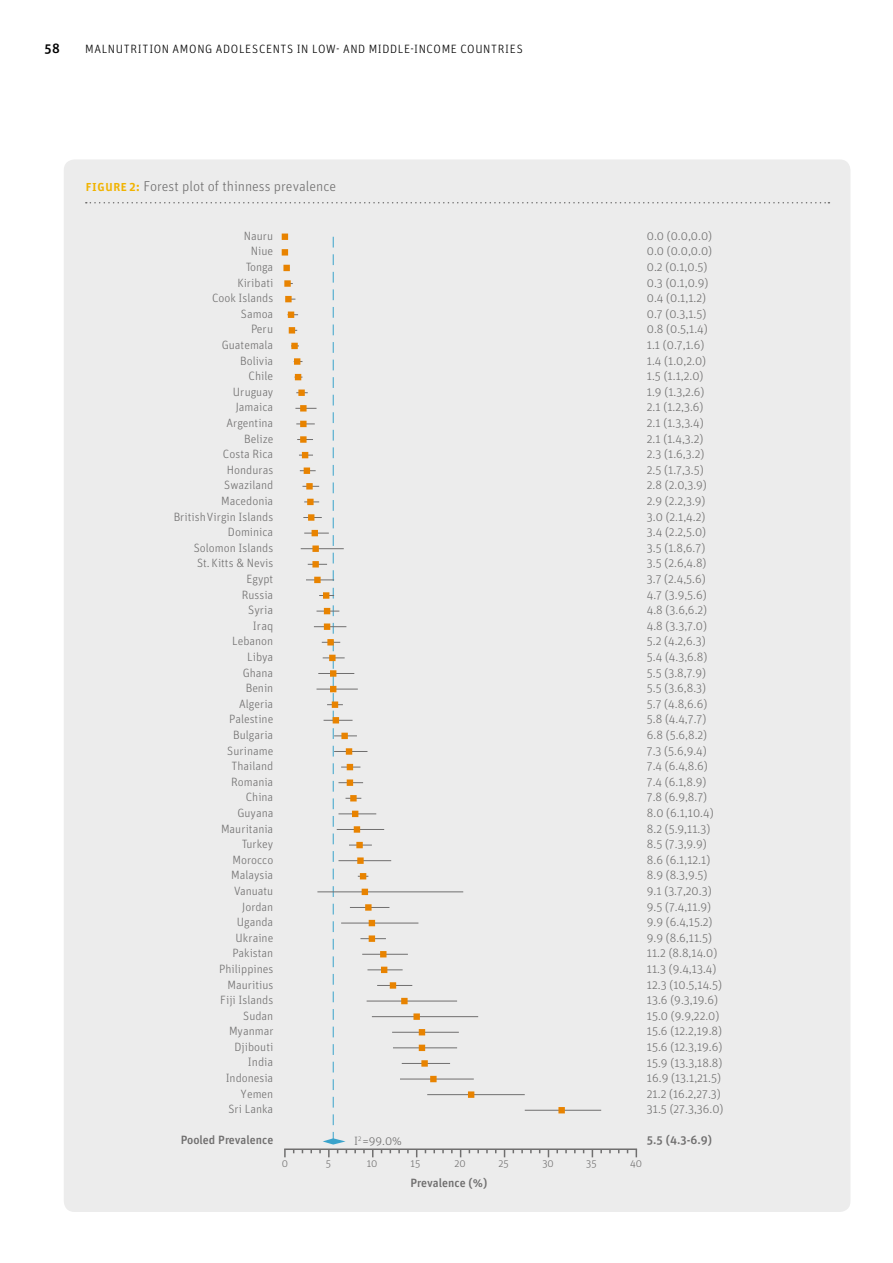
<style>
.page{position:relative;width:893px;height:1263px;background:#fff}
.page>*{position:absolute;margin:0;border:0;box-sizing:border-box;transform-origin:0 0}
.t1{font:300 14.25px "Unit Pro";color:#706f6f}
.t2{font:500 13.5px "Unit Pro";color:#000}
.t3{font:300 12.15px/15.6px "Unit Pro";color:#706f6f;text-align:center}
.t4{font:300 12px/15.6px "Unit Pro";color:#706f6f;text-align:right}
.t5{font:300 12px "Unit Pro";letter-spacing:.05em;color:#000}
.t6{font:500 12px "Unit Pro";color:#706f6f}
.t7{font:300 10.5px "Unit Pro";color:#706f6f}
.s1{font-weight:500;color:#f1b300}
</style>
<div class="page">
<div style="left:64px;top:159px;width:786px;height:1053px;background:#ececec;border-radius:11px"></div>
<svg style="left:86px;top:202px;width:743px;height:1px"></svg>
<hr style="left:525px;top:1110px;width:76px;height:1px;background:#706f6f">
<svg style="left:282px;top:234px;width:283px;height:879px"></svg>
<svg style="left:284px;top:236px;width:107px;height:921px"></svg>
<hr style="left:285px;top:1148px;width:351px;height:2px;background:#706f6f">
<p class="t2" style="left:45px;top:39px;width:17px">58</p>
<p class="t5" style="left:85px;top:41px;width:439px">MALNUTRITION AMONG ADOLESCENTS IN LOW- AND MIDDLE-INCOME COUNTRIES</p>
<p class="t1" style="left:86px;top:177px;width:252px"><span class="s1">figure 2:</span> Forest plot of thinness prevalence</p>
<p class="t4" style="left:647px;top:227px;width:78px;text-align:left">0.0 (0.0,0.0)<br>0.0 (0.0,0.0)<br>0.2 (0.1,0.5)<br>0.3 (0.1,0.9)<br>0.4 (0.1,1.2)<br>0.7 (0.3,1.5)<br>0.8 (0.5,1.4)<br>1.1 (0.7,1.6)<br>1.4 (1.0,2.0)<br>1.5 (1.1,2.0)<br>1.9 (1.3,2.6)<br>2.1 (1.2,3.6)<br>2.1 (1.3,3.4)<br>2.1 (1.4,3.2)<br>2.3 (1.6,3.2)<br>2.5 (1.7,3.5)<br>2.8 (2.0,3.9)<br>2.9 (2.2,3.9)<br>3.0 (2.1,4.2)<br>3.4 (2.2,5.0)<br>3.5 (1.8,6.7)<br>3.5 (2.6,4.8)<br>3.7 (2.4,5.6)<br>4.7 (3.9,5.6)<br>4.8 (3.6,6.2)<br>4.8 (3.3,7.0)<br>5.2 (4.2,6.3)<br>5.4 (4.3,6.8)<br>5.5 (3.8,7.9)<br>5.5 (3.6,8.3)<br>5.7 (4.8,6.6)<br>5.8 (4.4,7.7)<br>6.8 (5.6,8.2)<br>7.3 (5.6,9.4)<br>7.4 (6.4,8.6)<br>7.4 (6.1,8.9)<br>7.8 (6.9,8.7)<br>8.0 (6.1,10.4)<br>8.2 (5.9,11.3)<br>8.5 (7.3,9.9)<br>8.6 (6.1,12.1)<br>8.9 (8.3,9.5)<br>9.1 (3.7,20.3)<br>9.5 (7.4,11.9)<br>9.9 (6.4,15.2)<br>9.9 (8.6,11.5)<br>11.2 (8.8,14.0)<br>11.3 (9.4,13.4)<br>12.3 (10.5,14.5)<br>13.6 (9.3,19.6)<br>15.0 (9.9,22.0)<br>15.6 (12.2,19.8)<br>15.6 (12.3,19.6)<br>15.9 (13.3,18.8)<br>16.9 (13.1,21.5)<br>21.2 (16.2,27.3)<br>31.5 (27.3,36.0)</p>
<p class="t4" style="left:244px;top:227px;width:31px">Nauru</p>
<p class="t3" style="left:251px;top:243px;width:24px">Niue</p>
<p class="t4" style="left:212px;top:259px;width:63px">Tonga<br>Kiribati<br>Cook Islands<br>Samoa</p>
<p class="t3" style="left:251px;top:321px;width:24px">Peru</p>
<p class="t4" style="left:222px;top:337px;width:53px">Guatemala<br>Bolivia</p>
<p class="t3" style="left:249px;top:368px;width:26px">Chile</p>
<p class="t4" style="left:174px;top:383px;width:101px">Uruguay<br>Jamaica<br>Argentina<br>Belize<br>Costa Rica<br>Honduras<br>Swaziland<br>Macedonia<br>British Virgin Islands<br>Dominica<br>Solomon Islands<br>St. Kitts &amp; Nevis<br>Egypt<br>Russia</p>
<p class="t3" style="left:248px;top:602px;width:27px">Syria<br>Iraq</p>
<p class="t4" style="left:232px;top:633px;width:43px">Lebanon</p>
<p class="t3" style="left:247px;top:649px;width:28px">Libya</p>
<p class="t4" style="left:219px;top:664px;width:56px">Ghana<br>Benin<br>Algeria<br>Palestine<br>Bulgaria<br>Suriname<br>Thailand<br>Romania<br>China<br>Guyana<br>Mauritania<br>Turkey<br>Morocco<br>Malaysia<br>Vanuatu<br>Jordan<br>Uganda<br>Ukraine<br>Pakistan<br>Philippines<br>Mauritius<br>Fiji Islands<br>Sudan<br>Myanmar<br>Djibouti</p>
<p class="t3" style="left:248px;top:1054px;width:27px">India</p>
<p class="t4" style="left:226px;top:1070px;width:49px">Indonesia<br>Yemen<br>Sri Lanka</p>
<p class="t6" style="left:181px;top:1132px;width:94px">Pooled Prevalence</p>
<p class="t6" style="left:647px;top:1132px;width:67px">5.5 (4.3-6.9)</p>
<p class="t4" style="left:354px;top:1132px;width:49px">I<sup>2</sup>=99.0%</p>
<p class="t7" style="left:282px;top:1156px;width:8px">0</p>
<p class="t7" style="left:326px;top:1156px;width:7px">5</p>
<p class="t7" style="left:367px;top:1156px;width:12px">10</p>
<p class="t7" style="left:411px;top:1156px;width:11px">15</p>
<p class="t7" style="left:454px;top:1156px;width:13px">20</p>
<p class="t7" style="left:498px;top:1156px;width:12px">25</p>
<p class="t7" style="left:542px;top:1156px;width:13px">30</p>
<p class="t7" style="left:586px;top:1156px;width:12px">35</p>
<p class="t7" style="left:630px;top:1156px;width:14px">40</p>
<p class="t6" style="left:411px;top:1174px;width:78px">Prevalence (%)</p>
</div>
